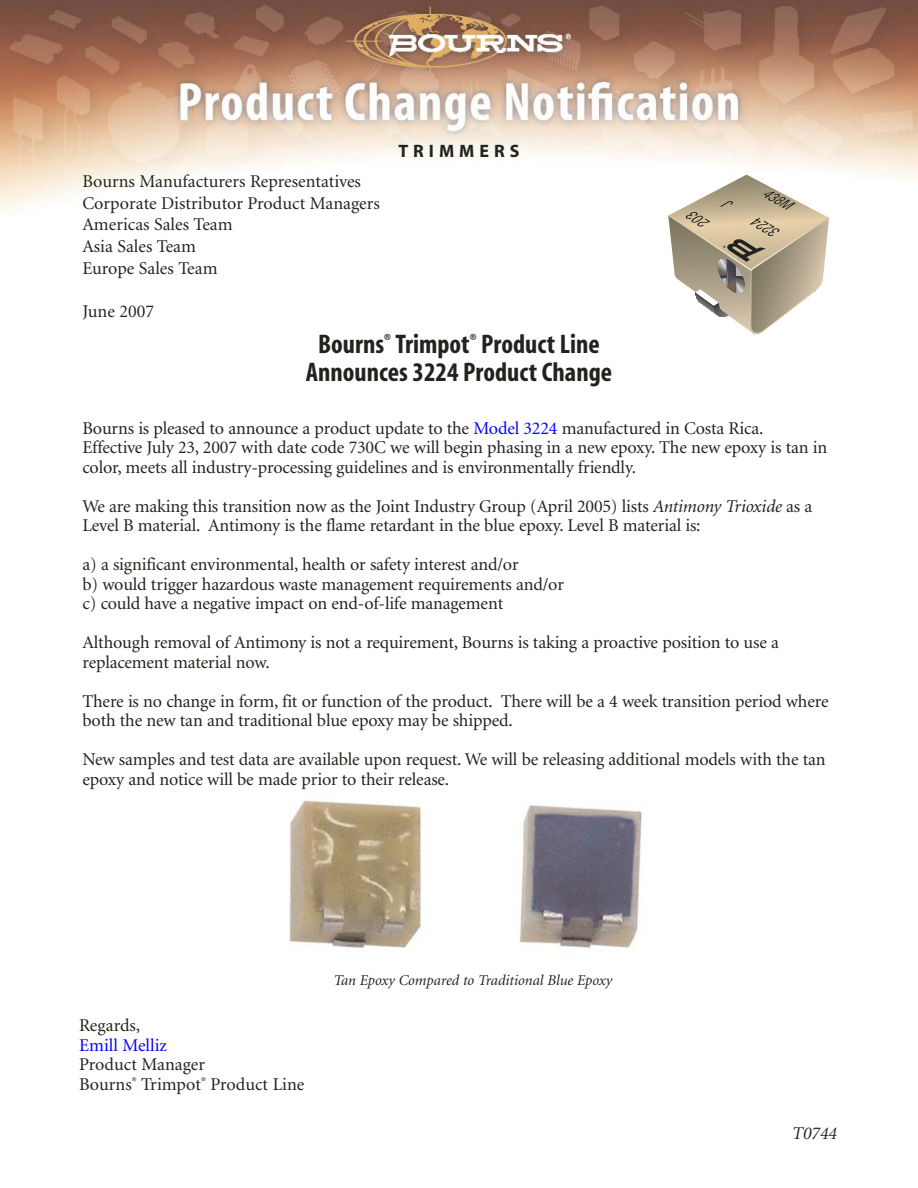
<style>
.page{position:relative;width:918px;height:1188px;background:#fff}
.page>*{position:absolute;margin:0;border:0;box-sizing:border-box;transform-origin:0 0}
.t1{font:700 condensed 27px/28.5px "Myriad";color:#20231e;text-align:center}
.t2{font:18px/19.5px "Minion";letter-spacing:-.01em;color:#20231e}
.t3{font:18px "Minion";color:#00f}
.t4{font:700 18px "Myriad Pro";letter-spacing:.275em;color:#20231e}
.t5{font:italic 18px "Minion";color:#20231e}
.t6{font:italic 15px "Minion";color:#20231e}
.s1{color:#00f}
.s2{font-style:italic}
</style>
<div class="page">
<img style="left:1px;top:0;width:917px;height:212px">
<img style="left:289px;top:800px;width:353px;height:148px">
<svg style="left:668px;top:175px;width:161px;height:159px"></svg>
<p class="t4" style="left:398px;top:144px;width:123px">TRIMMERS</p>
<p class="t2" style="left:82px;top:172px;width:299px;line-height:21.6px">Bourns Manufacturers Representatives<br>Corporate Distributor Product Managers<br>Americas Sales Team<br>Asia Sales Team<br>Europe Sales Team</p>
<p class="t2" style="left:82px;top:303px;width:73px">June 2007</p>
<h1 class="t1" style="left:306px;top:332px;width:308px">Bourns<sup>®</sup> Trimpot<sup>®</sup> Product Line<br>Announces 3224 Product Change</h1>
<p class="t2" style="left:82px;top:420px;width:746px">Bourns is pleased to announce a product update to the <span class="s1">Model 3224</span> manufactured in Costa Rica.<br>Effective July 23, 2007 with date code 730C we will begin phasing in a new epoxy. The new epoxy is tan in color, meets all industry-processing guidelines and is environmentally friendly.</p>
<p class="t2" style="left:82px;top:498px;width:731px">We are making this transition now as the Joint Industry Group (April 2005) lists <span class="s2">Antimony Trioxide</span> as a<br>Level B material. Antimony is the flame retardant in the blue epoxy. Level B material is:</p>
<p class="t2" style="left:82px;top:556px;width:483px">a) a significant environmental, health or safety interest and/or<br>b) would trigger hazardous waste management requirements and/or c) could have a negative impact on end-of-life management</p>
<p class="t2" style="left:82px;top:634px;width:698px">Although removal of Antimony is not a requirement, Bourns is taking a proactive position to use a replacement material now.</p>
<p class="t2" style="left:82px;top:693px;width:748px">There is no change in form, fit or function of the product. There will be a 4 week transition period where both the new tan and traditional blue epoxy may be shipped.</p>
<p class="t2" style="left:82px;top:751px;width:745px">New samples and test data are available upon request. We will be releasing additional models with the tan epoxy and notice will be made prior to their release.</p>
<p class="t2" style="left:79px;top:1017px;width:63px">Regards,</p>
<p class="t3" style="left:79px;top:1038px;width:89px">Emill Melliz</p>
<p class="t2" style="left:79px;top:1056px;width:227px">Product Manager<br>Bourns<sup>®</sup> Trimpot<sup>®</sup> Product Line</p>
<p class="t6" style="left:334px;top:974px;width:280px">Tan Epoxy Compared to Traditional Blue Epoxy</p>
<p class="t5" style="left:792px;top:1126px;width:46px">T0744</p>
</div>
